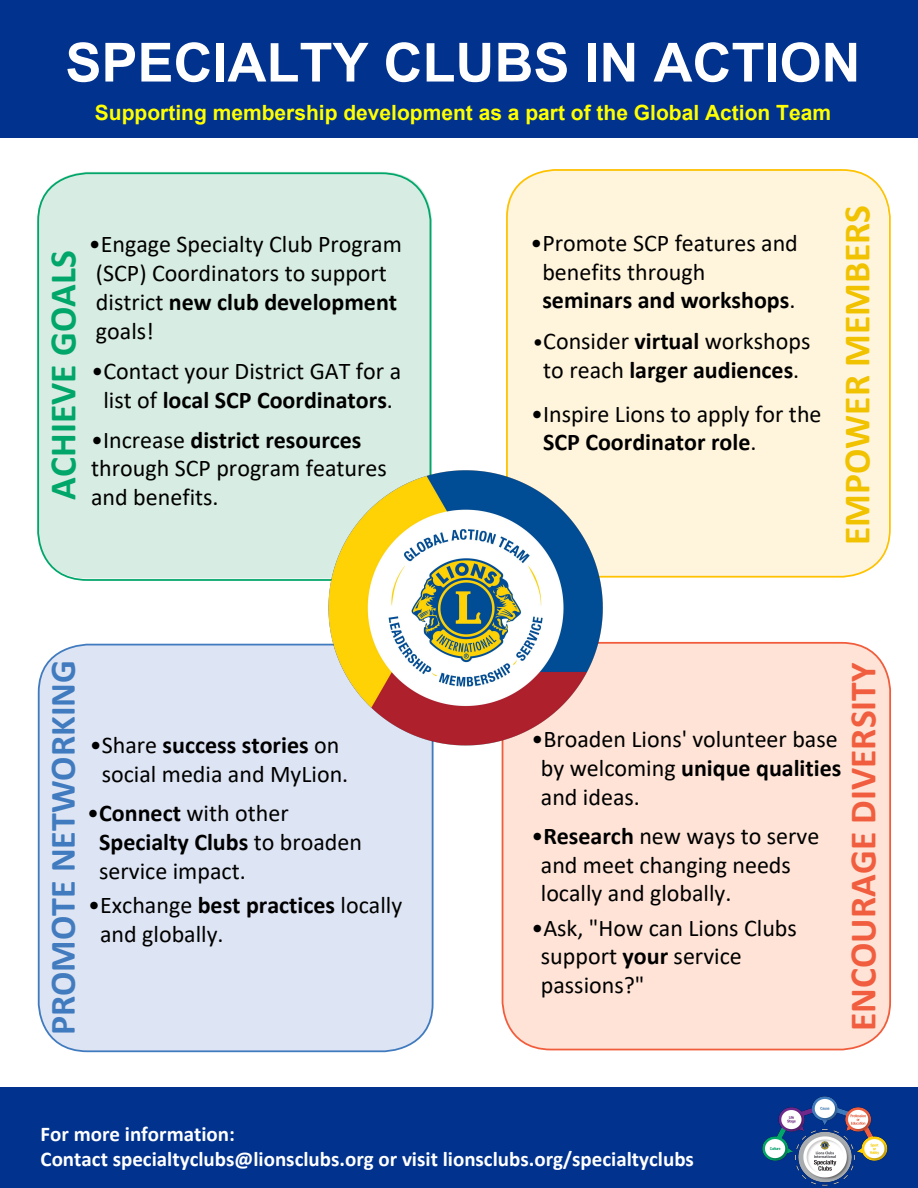
<style>
.page{position:relative;width:918px;height:1188px;background:#fff}
.page>*{position:absolute;margin:0;border:0;box-sizing:border-box;transform-origin:0 0}
.t1{font:700 54px "Arial";color:#fff}
.t2{font:700 37.5px "Calibri";color:#f15e3f}
.t3{font:700 37.5px "Calibri";color:#f1c200}
.t4{font:700 37.5px "Calibri";color:#00a66a}
.t5{font:700 36px "Calibri";color:#417bbf}
.t6{font:24px/28.8px "Calibri";color:#000}
.t7{font:700 21px/25.2px "Calibri";color:#fff}
.t8{font:700 21px "Arial";color:#ff0}
.s1{font-style:inherit}
.s2{font-weight:700}
.s3{color:#427cbf}
.s4{font-size:21px}
</style>
<div class="page">
<div style="left:0;top:0;width:918px;height:137px;background:#01328e"></div>
<div style="left:39px;top:645px;width:394px;height:406px;background:#dde4f3;border-radius:48px"></div>
<div style="left:38px;top:644px;width:396px;height:408px;border:2px solid #417bbf;border-radius:48px"></div>
<div style="left:503px;top:643px;width:387px;height:407px;background:#fee3d6;border-radius:48px"></div>
<div style="left:506px;top:170px;width:382px;height:407px;background:#fff5dd;border-radius:48px"></div>
<div style="left:502px;top:642px;width:389px;height:408px;border:2px solid #f15d3c;border-radius:48px"></div>
<div style="left:506px;top:169px;width:385px;height:409px;border:2px solid #fec200;border-radius:48px"></div>
<div style="left:38px;top:172px;width:394px;height:406px;background:#d7ece2;border-radius:49px"></div>
<div style="left:37px;top:172px;width:394px;height:409px;border:2px solid #00a66a;border-radius:49px"></div>
<div style="left:0;top:1088px;width:918px;height:100px;background:#01328e"></div>
<img style="left:306px;top:448px;width:319px;height:319px">
<img style="left:746px;top:1094px;width:165px;height:93px">
<h1 class="t1" style="left:65px;top:25px;width:797px">SPECIALTY CLUBS IN ACTION</h1>
<p class="t8" style="left:95px;top:98px;width:738px">Supporting membership development as a <span class="s1">part of the</span> Global Action Team</p>
<p class="t4" style="left:37px;top:500px;width:251px;rotate:-90deg">ACHIEVE GOALS</p>
<p class="t6" style="left:89px;top:229px;width:314px">•Engage Specialty Club Program (SCP) Coordinators to support district <span class="s2">new club development </span>goals!</p>
<p class="t6" style="left:92px;top:356px;width:311px;text-align:center">•Contact your District GAT for a list of <span class="s2">local SCP Coordinators</span>.</p>
<p class="t6" style="left:91px;top:425px;width:297px">•Increase <span class="s2">district resources </span>through SCP program features and benefits.</p>
<p class="t5" style="left:37px;top:1035px;width:377px;rotate:-90deg"><span class="s1">PR</span><span class="s3">OMO</span><span class="s1">TE</span> NETWORKING</p>
<p class="t6" style="left:90px;top:730px;width:260px;text-align:center">•Share <span class="s2">success stories</span> on social media and MyLion.</p>
<p class="t6" style="left:99px;top:799px;width:264px;text-indent:-12px">•<span class="s2">Connect</span> with other<br><span class="s2">Specialty Clubs</span> to broaden service impact.</p>
<p class="t6" style="left:100px;top:890px;width:304px;text-indent:-12px">•Exchange <span class="s2">best practices</span> locally and globally.</p>
<p class="t6" style="left:542px;top:228px;width:257px;text-indent:-12px">•Promote SCP features and benefits through <span class="s2">seminars and workshops</span>.</p>
<p class="t6" style="left:533px;top:326px;width:279px;text-align:center"><span class="s4">•</span>Consider <span class="s2">virtual</span> workshops to reach <span class="s2">larger audiences</span>.</p>
<p class="t6" style="left:543px;top:399px;width:280px;text-indent:-12px">•Inspire Lions to apply for the<br><span class="s2">SCP Coordinator role</span>.</p>
<h2 class="t3" style="left:830px;top:545px;width:342px;rotate:-90deg">EMPOWER MEMBERS</h2>
<p class="t6" style="left:541px;top:724px;width:302px;text-indent:-9px">•Broaden Lions' volunteer base by welcoming <span class="s2">unique qualities </span>and ideas.</p>
<p class="t6" style="left:541px;top:821px;width:280px;text-indent:-9px">•<span class="s2">Research</span> new ways to serve and meet changing needs locally and globally.</p>
<p class="t6" style="left:541px;top:913px;width:258px;text-indent:-9px">•Ask, "How can Lions Clubs support <span class="s2">your</span> service passions?"</p>
<h2 class="t2" style="left:836px;top:1031px;width:370px;rotate:-90deg">ENCOURAGE DIVERSITY</h2>
<p class="t7" style="left:41px;top:1121px;width:655px">For more information:<br>Contact specialtyclubs@lionsclubs.org or visit lionsclubs.org/specialtyclubs</p>
</div>
